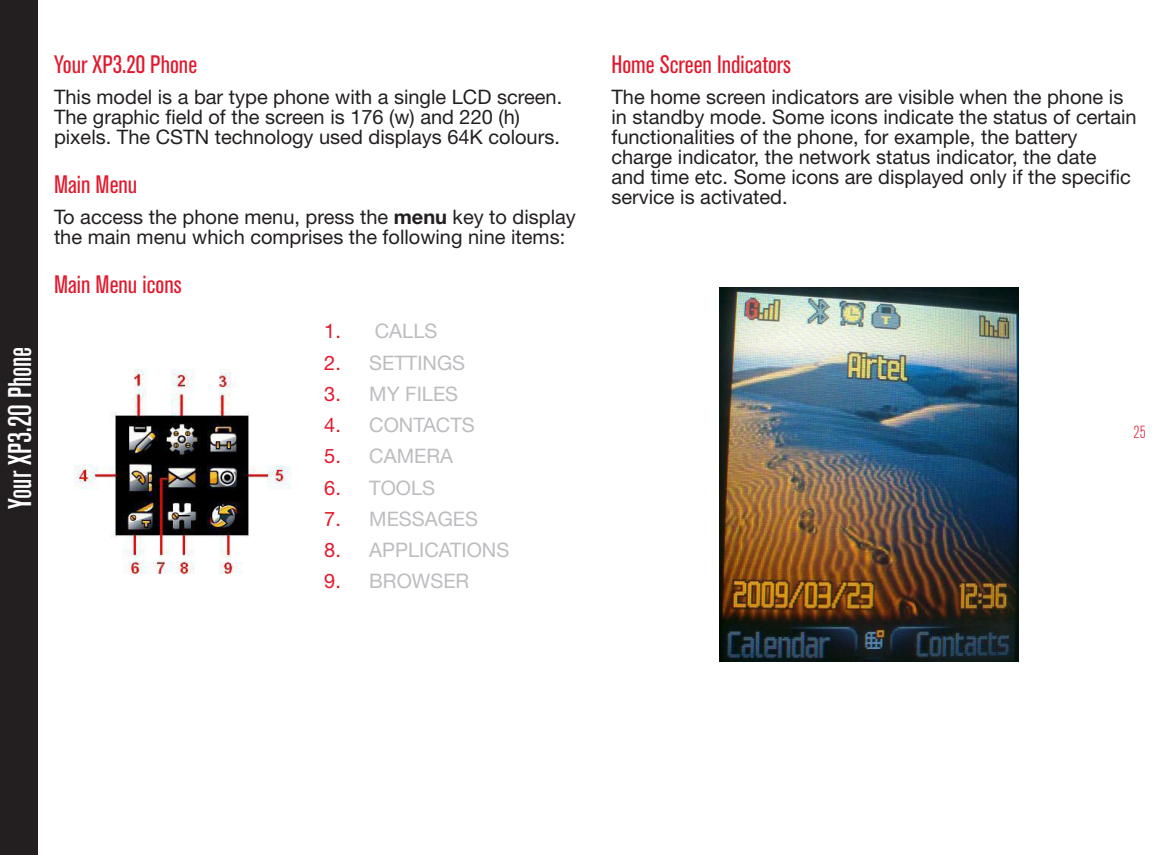
<style>
.page{position:relative;width:1170px;height:855px;background:#fff}
.page>*{position:absolute;margin:0;border:0;box-sizing:border-box;transform-origin:0 0}
.sidetitle{font:500 condensed 32.5px "Akzidenz Grotesk BQ";color:#fff}
.HeadingL1{font:condensed 25px "Akzidenz Grotesk BQ";color:#e2192c}
.Mainbody{font:20px/20px "Helvetica Neue LT Std";color:#231f20}
.menu_numlist_1{font:20px "Helvetica Neue LT Std";color:#bcbdc0}
.menu_numlist{font:20px "Helvetica Neue LT Std";color:#bcbdc0}
.t1{font:300 condensed 17.5px "Akzidenz Grotesk BQ";color:#e2192c}
.s1{font-weight:700}
.s2{color:#e2192c}
</style>
<div class="page">
<div style="left:0;top:0;width:38px;height:855px;background:#231f20"></div>
<img style="left:74px;top:370px;width:218px;height:204px">
<img style="left:720px;top:288px;width:298px;height:373px">
<p class="sidetitle" style="left:2px;top:509px;width:164px;rotate:-90deg">Your XP3.20 Phone</p>
<p class="HeadingL1" style="left:54px;top:50px;width:145px">Your XP3.20 Phone</p>
<p class="Mainbody" style="left:54px;top:87px;width:510px">This model is a bar type phone with a single LCD screen.<br>The graphic field of the screen is 176 (w) and 220 (h) pixels. The CSTN technology used displays 64K colours.</p>
<p class="HeadingL1" style="left:54px;top:170px;width:85px">Main Menu</p>
<p class="Mainbody" style="left:54px;top:207px;width:523px">To access the phone menu, press the <span class="s1">menu</span> key to display the main menu which comprises the following nine items:</p>
<p class="HeadingL1" style="left:54px;top:270px;width:129px">Main Menu icons</p>
<p class="menu_numlist" style="left:324px;top:319px;width:115px"><span class="s2">1.</span> CALLS</p>
<p class="menu_numlist_1" style="left:324px;top:350px;width:142px"><span class="s2">2.</span> SETTINGS</p>
<p class="menu_numlist_1" style="left:324px;top:382px;width:135px"><span class="s2">3.</span> MY FILES</p>
<p class="menu_numlist_1" style="left:324px;top:413px;width:152px"><span class="s2">4.</span> CONTACTS</p>
<p class="menu_numlist_1" style="left:324px;top:444px;width:130px"><span class="s2">5.</span> CAMERA</p>
<p class="menu_numlist_1" style="left:324px;top:475px;width:112px"><span class="s2">6.</span> TOOLS</p>
<p class="menu_numlist_1" style="left:324px;top:507px;width:155px"><span class="s2">7.</span> MESSAGES</p>
<p class="menu_numlist_1" style="left:324px;top:538px;width:186px"><span class="s2">8.</span> APPLICATIONS</p>
<p class="menu_numlist_1" style="left:324px;top:569px;width:146px"><span class="s2">9.</span> BROWSER</p>
<p class="HeadingL1" style="left:611px;top:50px;width:181px">Home Screen Indicators</p>
<p class="Mainbody" style="left:611px;top:87px;width:527px">The home screen indicators are visible when the phone is in standby mode. Some icons indicate the status of certain functionalities of the phone, for example, the battery charge indicator, the network status indicator, the date<br>and time etc. Some icons are displayed only if the specific service is activated.</p>
<p class="t1" style="left:1134px;top:422px;width:14px">25</p>
</div>
